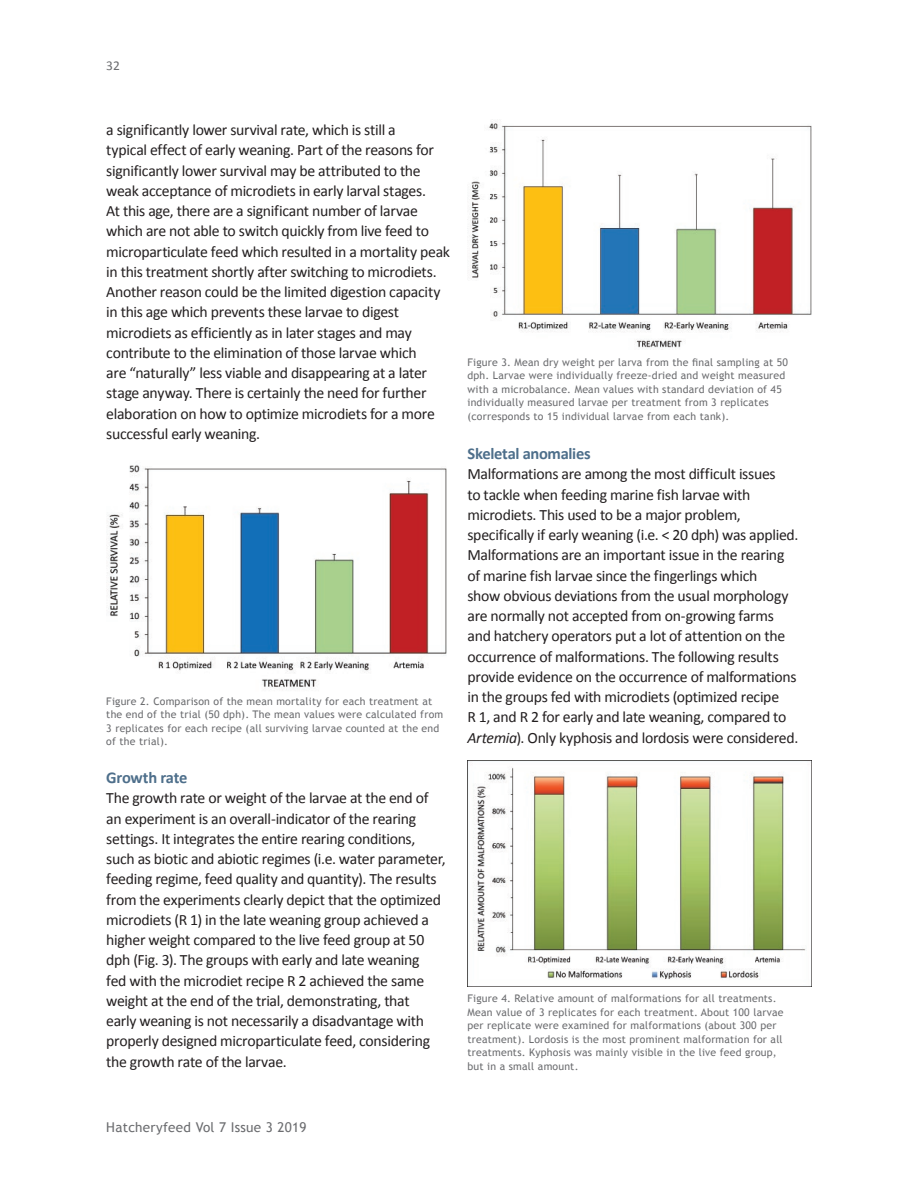
<style>
.page{position:relative;width:918px;height:1188px;background:#fff}
.page>*{position:absolute;margin:0;border:0;box-sizing:border-box;transform-origin:0 0}
.t1{font:700 16.5px "Calibri";letter-spacing:-.02em;color:#4e6f8b}
.t2{font:15.75px/20.2px "Calibri";letter-spacing:-.02em;color:#231f20}
.t3{font:13.5px "Trebuchet MS";letter-spacing:.02em;color:#6c6d70}
.t4{font:13.5px "Calibri";color:#6c6d70}
.t5{font:10.5px/13.5px "Trebuchet MS";letter-spacing:.02em;color:#6c6d70}
.s1{font-style:italic}
</style>
<div class="page">
<img style="left:107px;top:465px;width:339px;height:225px">
<img style="left:471px;top:123px;width:341px;height:225px">
<img style="left:468px;top:761px;width:344px;height:225px">
<p class="t4" style="left:106px;top:57px;width:15px">32</p>
<p class="t2" style="left:106px;top:119px;width:345px">a significantly lower survival rate, which is still a<br>typical effect of early weaning. Part of the reasons for significantly lower survival may be attributed to the weak acceptance of microdiets in early larval stages.<br>At this age, there are a significant number of larvae which are not able to switch quickly from live feed to microparticulate feed which resulted in a mortality peak in this treatment shortly after switching to microdiets.<br>Another reason could be the limited digestion capacity in this age which prevents these larvae to digest microdiets as efficiently as in later stages and may contribute to the elimination of those larvae which<br>are “naturally” less viable and disappearing at a later stage anyway. There is certainly the need for further elaboration on how to optimize microdiets for a more successful early weaning.</p>
<p class="t5" style="left:106px;top:694px;width:338px">Figure 2. Comparison of the mean mortality for each treatment at the end of the trial (50 dph). The mean values were calculated from 3 replicates for each recipe (all surviving larvae counted at the end of the trial).</p>
<p class="t1" style="left:106px;top:767px;width:83px">Growth rate</p>
<p class="t2" style="left:106px;top:787px;width:341px">The growth rate or weight of the larvae at the end of an experiment is an overall-indicator of the rearing settings. It integrates the entire rearing conditions, such as biotic and abiotic regimes (i.e. water parameter, feeding regime, feed quality and quantity). The results from the experiments clearly depict that the optimized microdiets (R 1) in the late weaning group achieved a higher weight compared to the live feed group at 50 dph (Fig. 3). The groups with early and late weaning<br>fed with the microdiet recipe R 2 achieved the same weight at the end of the trial, demonstrating, that<br>early weaning is not necessarily a disadvantage with properly designed microparticulate feed, considering the growth rate of the larvae.</p>
<p class="t5" style="left:468px;top:355px;width:322px">Figure 3. Mean dry weight per larva from the final sampling at 50 dph. Larvae were individually freeze-dried and weight measured with a microbalance. Mean values with standard deviation of 45 individually measured larvae per treatment from 3 replicates (corresponds to 15 individual larvae from each tank).</p>
<p class="t1" style="left:468px;top:443px;width:125px">Skeletal anomalies</p>
<p class="t2" style="left:468px;top:463px;width:332px">Malformations are among the most difficult issues<br>to tackle when feeding marine fish larvae with microdiets. This used to be a major problem, specifically if early weaning (i.e. &lt; 20 dph) was applied.<br>Malformations are an important issue in the rearing of marine fish larvae since the fingerlings which<br>show obvious deviations from the usual morphology are normally not accepted from on-growing farms and hatchery operators put a lot of attention on the occurrence of malformations. The following results provide evidence on the occurrence of malformations in the groups fed with microdiets (optimized recipe<br>R 1, and R 2 for early and late weaning, compared to <span class="s1">Artemia</span>). Only kyphosis and lordosis were considered.</p>
<p class="t5" style="left:468px;top:992px;width:318px">Figure 4. Relative amount of malformations for all treatments.<br>Mean value of 3 replicates for each treatment. About 100 larvae per replicate were examined for malformations (about 300 per treatment). Lordosis is the most prominent malformation for all treatments. Kyphosis was mainly visible in the live feed group, but in a small amount.</p>
<p class="t3" style="left:106px;top:1120px;width:202px">Hatcheryfeed Vol 7 Issue 3 2019</p>
</div>
